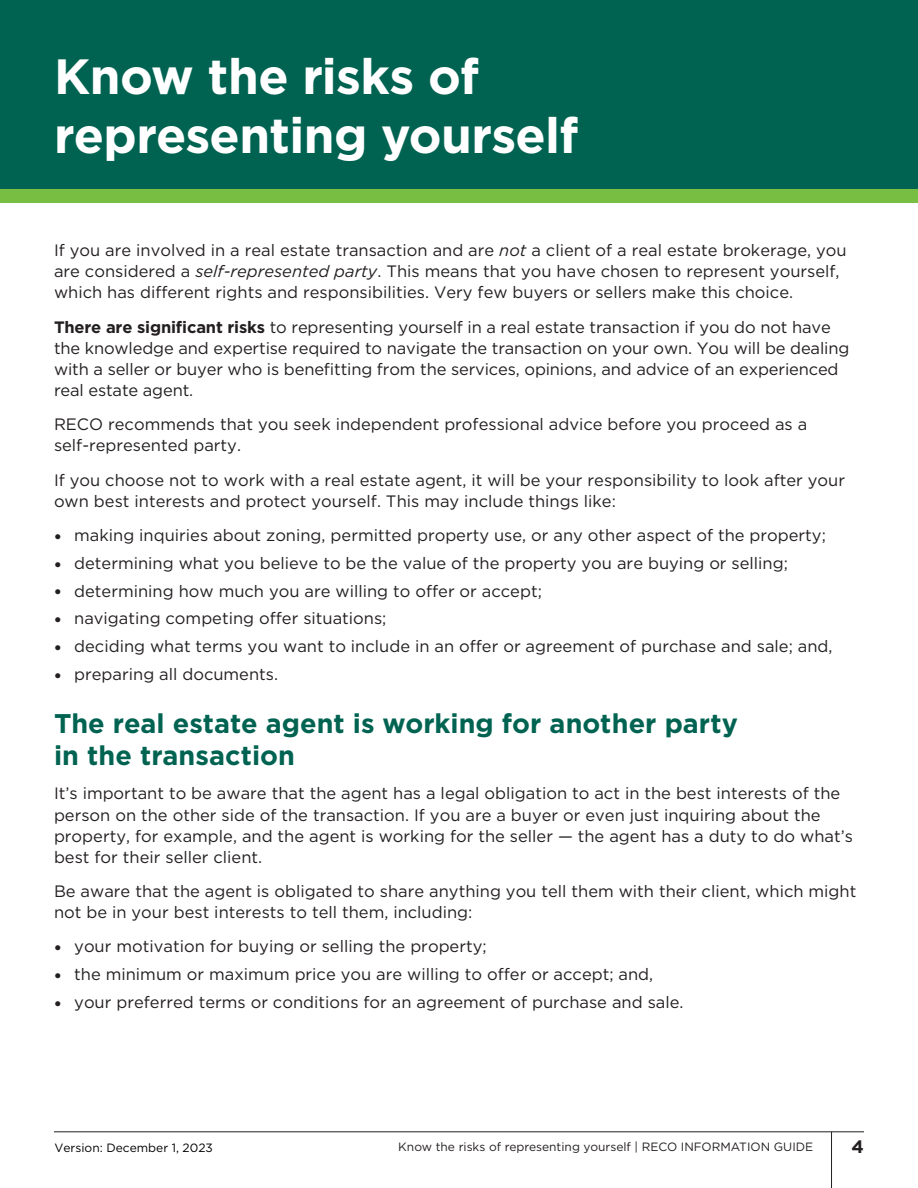
<style>
.page{position:relative;width:918px;height:1188px;background:#fff}
.page>*{position:absolute;margin:0;border:0;box-sizing:border-box;transform-origin:0 0}
.t1{font:700 49.5px/59.4px "Gotham";letter-spacing:-.015em;color:#fff}
.t2{font:700 27px/32.4px "Gotham";color:#006351}
.t3{font:700 18px "Gotham";color:#231f20}
.Body_Copy_2023{font:16.5px/21px "Gotham";color:#231f20}
.t4{font:12px "Gotham";color:#231f20}
.t5{font:12px "Gotham";color:#000}
.s1{font-style:italic}
.s2{font-weight:700}
.s3{font-weight:900;font-size:15px}
</style>
<div class="page">
<hr style="left:831px;top:1132px;width:1px;height:56px;background:#231f20">
<div style="left:0;top:170px;width:918px;height:32px;background:#77be42"></div>
<div style="left:0;top:0;width:918px;height:189px;background:#006351"></div>
<hr style="left:54px;top:1131px;width:810px;height:1px;background:#231f20">
<h1 class="t1" style="left:54px;top:46px;width:526px">Know the risks of representing yourself</h1>
<p class="Body_Copy_2023" style="left:54px;top:240px;width:794px">If you are involved in a real estate transaction and are <span class="s1">not</span> a client of a real estate brokerage, you are considered a <span class="s1">self-represented party</span>. This means that you have chosen to represent yourself, which has different rights and responsibilities. Very few buyers or sellers make this choice.</p>
<p class="Body_Copy_2023" style="left:54px;top:316px;width:797px"><span class="s2">There are significant risks</span> to representing yourself in a real estate transaction if you do not have the knowledge and expertise required to navigate the transaction on your own. You will be dealing with a seller or buyer who is benefitting from the services, opinions, and advice of an experienced real estate agent.</p>
<p class="Body_Copy_2023" style="left:54px;top:414px;width:755px">RECO recommends that you seek independent professional advice before you proceed as a self-represented party.</p>
<p class="Body_Copy_2023" style="left:54px;top:469px;width:793px">If you choose not to work with a real estate agent, it will be your responsibility to look after your own best interests and protect yourself. This may include things like:</p>
<p class="Body_Copy_2023" style="left:54px;top:525px;width:773px"><span class="s3">•</span> making inquiries about zoning, permitted property use, or any other aspect of the property;</p>
<p class="Body_Copy_2023" style="left:54px;top:552px;width:735px"><span class="s3">•</span> determining what you believe to be the value of the property you are buying or selling;</p>
<p class="Body_Copy_2023" style="left:54px;top:580px;width:489px"><span class="s3">•</span> determining how much you are willing to offer or accept;</p>
<p class="Body_Copy_2023" style="left:54px;top:608px;width:334px"><span class="s3">•</span> navigating competing offer situations;</p>
<p class="Body_Copy_2023" style="left:54px;top:636px;width:780px"><span class="s3">•</span> deciding what terms you want to include in an offer or agreement of purchase and sale; and,</p>
<p class="Body_Copy_2023" style="left:54px;top:663px;width:226px"><span class="s3">•</span> preparing all documents.</p>
<h2 class="t2" style="left:54px;top:707px;width:686px">The real estate agent is working for another party in the transaction</h2>
<p class="Body_Copy_2023" style="left:54px;top:783px;width:800px">It’s important to be aware that the agent has a legal obligation to act in the best interests of the person on the other side of the transaction. If you are a buyer or even just inquiring about the property, for example, and the agent is working for the seller — the agent has a duty to do what’s best for their seller client.</p>
<p class="Body_Copy_2023" style="left:54px;top:880px;width:804px">Be aware that the agent is obligated to share anything you tell them with their client, which might not be in your best interests to tell them, including:</p>
<p class="Body_Copy_2023" style="left:54px;top:936px;width:434px"><span class="s3">•</span> your motivation for buying or selling the property;</p>
<p class="Body_Copy_2023" style="left:54px;top:964px;width:601px"><span class="s3">•</span> the minimum or maximum price you are willing to offer or accept; and,</p>
<p class="Body_Copy_2023" style="left:54px;top:991px;width:631px"><span class="s3">•</span> your preferred terms or conditions for an agreement of purchase and sale.</p>
<p class="t5" style="left:55px;top:1140px;width:160px">Version: December 1, 2023</p>
<p class="t4" style="left:398px;top:1139px;width:416px">Know the risks of representing yourself | RECO INFORMATION GUIDE</p>
<p class="t3" style="left:852px;top:1135px;width:14px">4</p>
</div>
